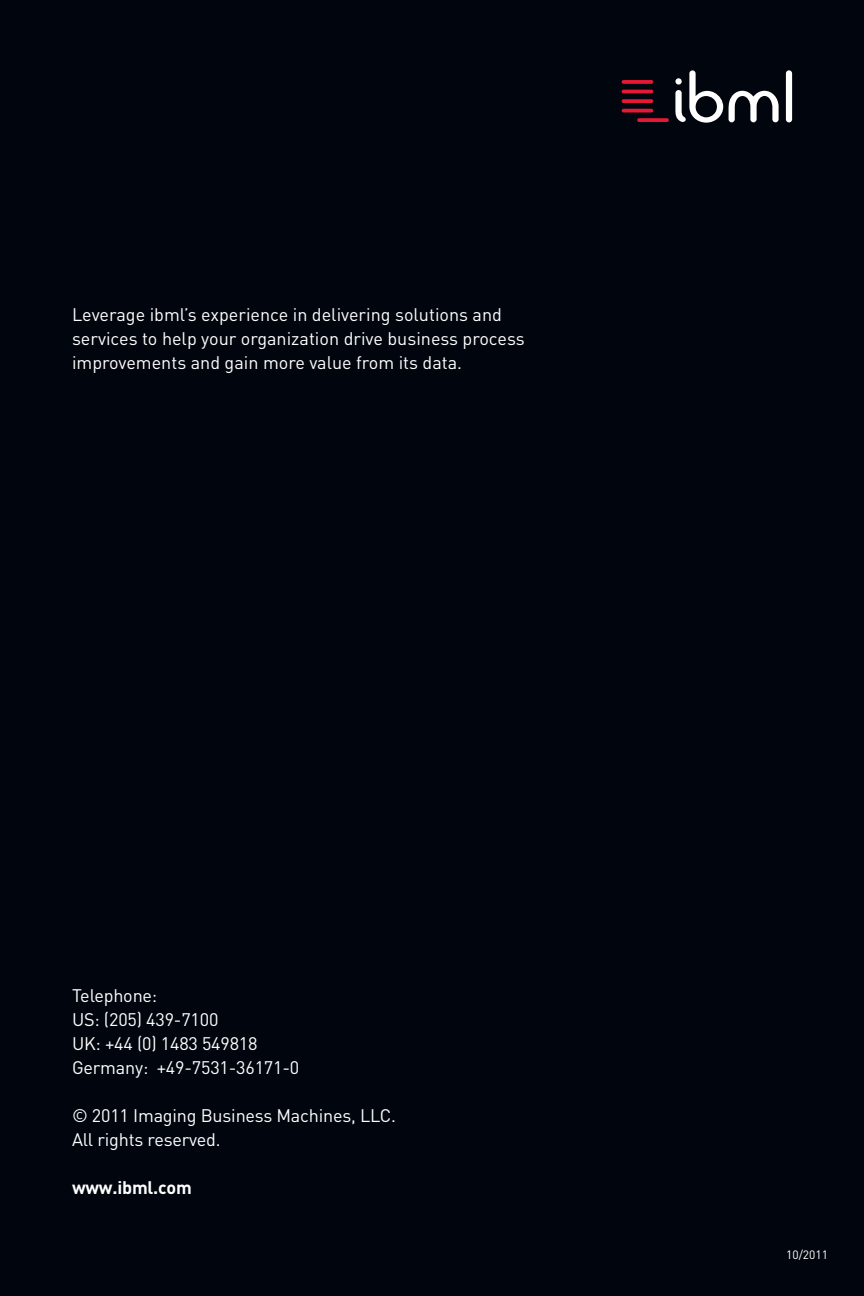
<style>
.page{position:relative;width:864px;height:1296px;background:#01060e}
.page>*{position:absolute;margin:0;border:0;box-sizing:border-box;transform-origin:0 0}
.t1{font:18px/24px "DINOT";letter-spacing:-.01em;color:#fff}
.t2{font:700 18px "DINOT";letter-spacing:-.01em;color:#fff}
.t3{font:12px "DINOT";color:#fff}
</style>
<div class="page">
<svg style="left:622px;top:80px;width:31px;height:4px"></svg>
<svg style="left:622px;top:90px;width:31px;height:3px"></svg>
<svg style="left:622px;top:99px;width:31px;height:4px"></svg>
<svg style="left:622px;top:109px;width:47px;height:13px"></svg>
<svg style="left:729px;top:91px;width:50px;height:31px"></svg>
<svg style="left:786px;top:70px;width:6px;height:52px"></svg>
<svg style="left:675px;top:70px;width:48px;height:53px"></svg>
<p class="t1" style="left:72px;top:302px;width:454px">Leverage ibml’s experience in delivering solutions and services to help your organization drive business process improvements and gain more value from its data.</p>
<p class="t1" style="left:72px;top:983px;width:229px">Telephone:<br>US: (205) 439-7100<br>UK: +44 (0) 1483 549818<br>Germany: +49-7531-36171-0</p>
<p class="t1" style="left:72px;top:1103px;width:325px">© 2011 Imaging Business Machines, LLC.<br>All rights reserved.</p>
<p class="t2" style="left:72px;top:1175px;width:121px">www.ibml.com</p>
<p class="t3" style="left:786px;top:1247px;width:43px">10/2011</p>
</div>
